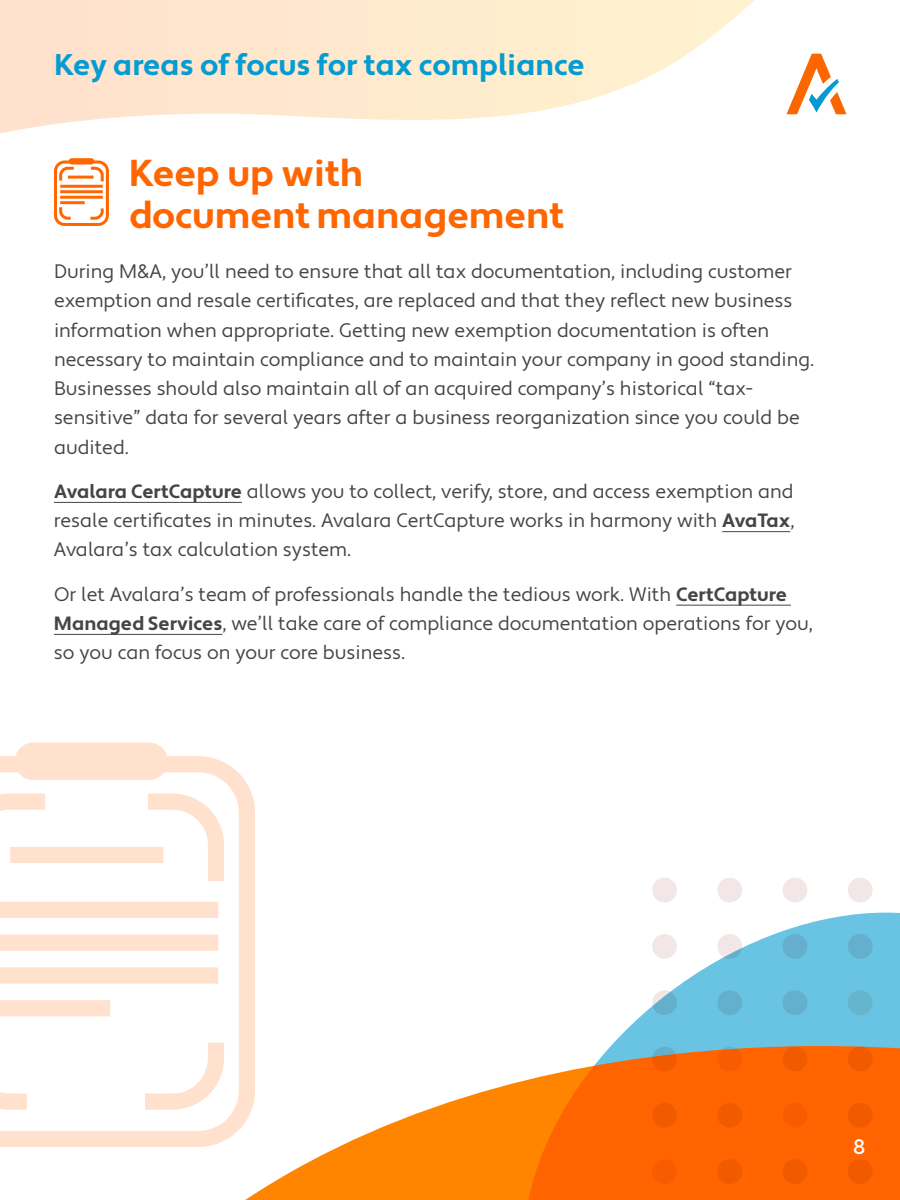
<style>
.page{position:relative;width:900px;height:1200px;background:#fff}
.page>*{position:absolute;margin:0;border:0;box-sizing:border-box;transform-origin:0 0}
.t1{font:700 37.5px/42px "Apertura";color:#f60}
.t2{font:700 29.85px "Apertura";color:#059cd1}
.t3{font:500 21px "Apertura";color:#fff}
.t4{font:19.5px/29.2px "Apertura";color:#454545}
.s1{font-weight:700;font-size:19.2px}
</style>
<div class="page">
<hr style="left:54px;top:502px;width:188px;height:1px;background:#454545">
<hr style="left:722px;top:531px;width:68px;height:1px;background:#454545">
<hr style="left:676px;top:605px;width:115px;height:1px;background:#454545">
<hr style="left:54px;top:634px;width:168px;height:1px;background:#454545">
<div style="left:54px;top:160px;width:55px;height:66px;border:3px solid #f60;border-radius:9px"></div>
<svg style="left:58px;top:204px;width:16px;height:17px"></svg>
<div style="left:69px;top:158px;width:25px;height:7px;background:#f60;border-radius:3px"></div>
<svg style="left:88px;top:165px;width:17px;height:17px"></svg>
<svg style="left:58px;top:165px;width:19px;height:16px"></svg>
<svg style="left:90px;top:208px;width:15px;height:13px"></svg>
<hr style="left:68px;top:176px;width:26px;height:3px;background:#f60">
<hr style="left:60px;top:185px;width:43px;height:3px;background:#f60">
<hr style="left:60px;top:190px;width:43px;height:3px;background:#f60">
<hr style="left:60px;top:196px;width:43px;height:3px;background:#f60">
<hr style="left:60px;top:201px;width:25px;height:3px;background:#f60">
<svg style="left:834px;top:79px;width:13px;height:36px"></svg>
<svg style="left:0;top:0;width:834px;height:134px"></svg>
<svg style="left:620px;top:885px;width:280px;height:151px;fill:#69c3e3"></svg>
<svg style="left:245px;top:1036px;width:655px;height:164px"></svg>
<svg style="left:0;top:756px;width:255px;height:391px"></svg>
<svg style="left:0;top:1019px;width:43px;height:99px"></svg>
<div style="left:15px;top:742px;width:153px;height:38px;background:#ffe1cd;border-radius:19px"></div>
<svg style="left:132px;top:785px;width:100px;height:112px"></svg>
<svg style="left:0;top:785px;width:61px;height:107px"></svg>
<svg style="left:129px;top:1026px;width:103px;height:92px"></svg>
<div style="left:10px;top:847px;width:153px;height:16px;background:#ffe1cd"></div>
<div style="left:0;top:902px;width:218px;height:16px;background:#ffe1cd"></div>
<div style="left:0;top:935px;width:218px;height:16px;background:#ffe1cd"></div>
<div style="left:0;top:967px;width:218px;height:17px;background:#ffe1cd"></div>
<div style="left:0;top:1000px;width:110px;height:16px;background:#ffe1cd"></div>
<div style="left:652px;top:878px;width:25px;height:24px;background:#f2e6e6;border-radius:50%"></div>
<div style="left:652px;top:934px;width:25px;height:25px;background:#f2e6e6;border-radius:50%"></div>
<svg style="left:652px;top:990px;width:25px;height:25px"></svg>
<svg style="left:652px;top:1047px;width:25px;height:24px"></svg>
<div style="left:652px;top:1103px;width:25px;height:25px;background:#f25a00;border-radius:50%"></div>
<div style="left:652px;top:1159px;width:25px;height:25px;background:#f75c00;border-radius:50%"></div>
<div style="left:717px;top:878px;width:25px;height:24px;background:#f2e6e6;border-radius:50%"></div>
<svg style="left:717px;top:934px;width:25px;height:25px"></svg>
<div style="left:717px;top:990px;width:25px;height:25px;background:#63afcc;border-radius:50%"></div>
<div style="left:717px;top:1047px;width:25px;height:24px;background:#f75c00;border-radius:50%"></div>
<div style="left:717px;top:1103px;width:25px;height:25px;background:#f25a00;border-radius:50%"></div>
<div style="left:717px;top:1159px;width:25px;height:25px;background:#f25a00;border-radius:50%"></div>
<div style="left:783px;top:878px;width:24px;height:24px;background:#f2e6e6;border-radius:50%"></div>
<div style="left:783px;top:934px;width:24px;height:25px;background:#63afcc;border-radius:50%"></div>
<div style="left:783px;top:990px;width:24px;height:25px;background:#63afcc;border-radius:50%"></div>
<div style="left:783px;top:1047px;width:24px;height:24px;background:#f25a00;border-radius:50%"></div>
<div style="left:783px;top:1103px;width:24px;height:25px;background:#f75c00;border-radius:50%"></div>
<div style="left:783px;top:1159px;width:24px;height:25px;background:#f25a00;border-radius:50%"></div>
<div style="left:848px;top:878px;width:25px;height:24px;background:#f2e6e6;border-radius:50%"></div>
<div style="left:848px;top:934px;width:25px;height:25px;background:#63afcc;border-radius:50%"></div>
<div style="left:848px;top:990px;width:25px;height:25px;background:#65b5cc;border-radius:50%"></div>
<div style="left:848px;top:1047px;width:25px;height:24px;background:#f25a00;border-radius:50%"></div>
<div style="left:848px;top:1103px;width:25px;height:25px;background:#f25a00;border-radius:50%"></div>
<div style="left:848px;top:1159px;width:25px;height:25px;background:#f25a00;border-radius:50%"></div>
<h2 class="t2" style="left:54px;top:47px;width:532px">Key areas of focus for tax compliance</h2>
<h1 class="t1" style="left:129px;top:154px;width:437px">Keep up with<br>document management</h1>
<p class="t4" style="left:54px;top:257px;width:762px">During M&amp;A, you’ll need to ensure that all tax documentation, including customer exemption and resale certificates, are replaced and that they reflect new business information when appropriate. Getting new exemption documentation is often necessary to maintain compliance and to maintain your company in good standing.<br>Businesses should also maintain all of an acquired company’s historical “tax&shy;sensitive” data for several years after a business reorganization since you could be audited.</p>
<p class="t4" style="left:54px;top:477px;width:742px;text-align:justify"><span class="s1">Avalara CertCapture</span> allows you to collect, verify, store, and access exemption and resale certificates in minutes. Avalara CertCapture works in harmony with <span class="s1">AvaTax</span>, Avalara’s tax calculation system.</p>
<p class="t4" style="left:54px;top:580px;width:761px">Or let Avalara’s team of professionals handle the tedious work. With <span class="s1">CertCapture<br>Managed Services</span>, we’ll take care of compliance documentation operations for you, so you can focus on your core business.</p>
<p class="t3" style="left:853px;top:1134px;width:14px">8</p>
</div>
